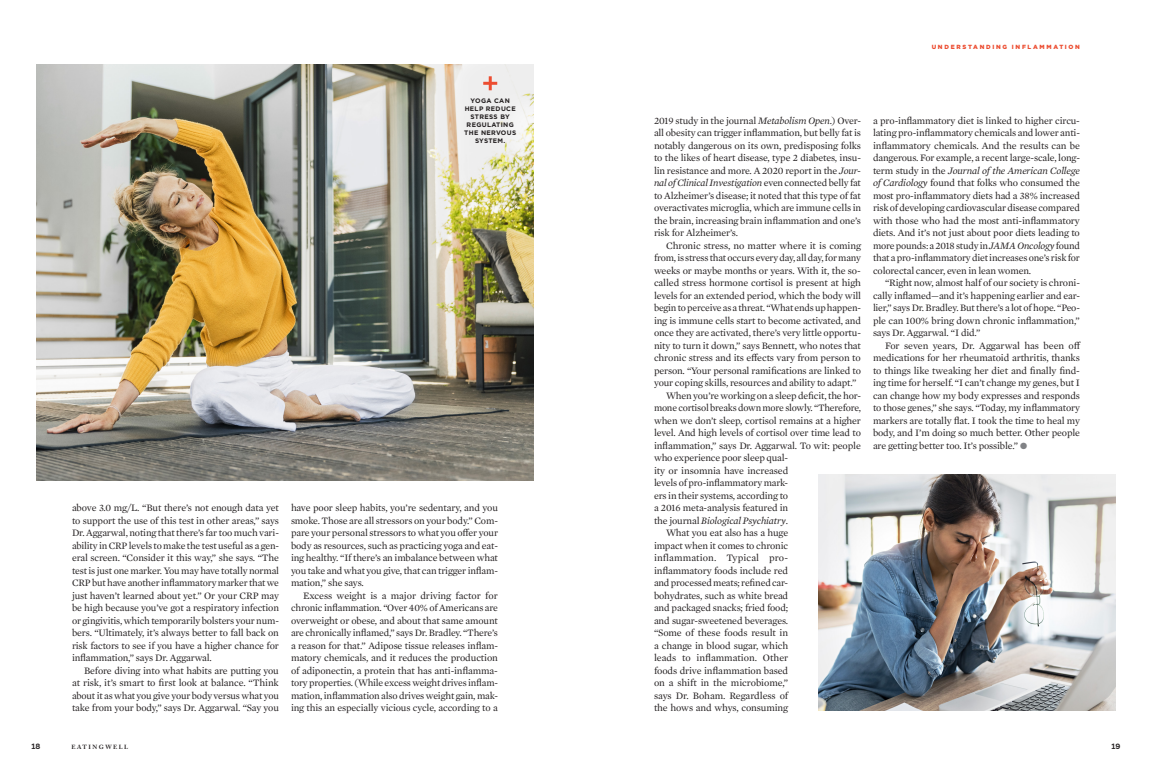
<style>
.page{position:relative;width:1152px;height:783px;background:#fff}
.page>*{position:absolute;margin:0;border:0;box-sizing:border-box;transform-origin:0 0}
.TEXT_JUSTIFIED{font:10px/12.5px "Mercury Text G1";letter-spacing:-.015em;color:#231f20;text-align:justify}
.FOLIO_PAGE_NUMBER{font:700 7.5px "Sanchez";color:#231f20}
.FACT_BLACK{font:700 6.5px/8px "Gotham";letter-spacing:.05em;color:#231f20;text-align:center}
.FOLIO_CHAPTER_SLUG{font:900 6px "Gotham";letter-spacing:.285em;color:#ec4d31}
.FOLIO_EATING_WELL{font:700 6px "Adobe Caslon Pro";letter-spacing:.25em;color:#231f20}
.s1{font-style:italic}
.s2{color:#808285}
</style>
<div class="page">
<img style="left:36px;top:64px;width:498px;height:416px">
<hr style="left:489px;top:76px;width:3px;height:14px;background:#ec4d31">
<hr style="left:483px;top:82px;width:14px;height:3px;background:#ec4d31">
<img style="left:818px;top:475px;width:298px;height:236px">
<p class="FACT_BLACK" style="left:464px;top:96px;width:53px">YOGA CAN<br>HELP REDUCE<br>STRESS BY<br>REGULATING<br>THE NERVOUS<br>SYSTEM.</p>
<p class="TEXT_JUSTIFIED" style="left:72px;top:501px;width:209px">above 3.0 mg/L. “But there’s not enough data yet to support the use of this test in other areas,” says Dr. Aggarwal, noting that there’s far too much vari&shy;ability in CRP levels to make the test useful as a gen&shy;eral screen. “Consider it this way,” she says. “The test is just one marker. You may have totally normal CRP but have another inflammatory marker that we just haven’t learned about yet.” Or your CRP may be high because you’ve got a respiratory infection or gingivitis, which temporarily bolsters your num&shy;bers. “Ultimately, it’s always better to fall back on risk factors to see if you have a higher chance for inflammation,” says Dr. Aggarwal.</p>
<p class="TEXT_JUSTIFIED" style="left:72px;top:663px;width:208px;text-indent:12px">Before diving into what habits are putting you at risk, it’s smart to first look at balance. “Think about it as what you give your body versus what you take from your body,” says Dr. Aggarwal. “Say you</p>
<p class="TEXT_JUSTIFIED" style="left:291px;top:501px;width:209px">have poor sleep habits, you’re sedentary, and you smoke. Those are all stressors on your body.” Com&shy;pare your personal stressors to what you offer your body as resources, such as practicing yoga and eat&shy;ing healthy. “If there’s an imbalance between what you take and what you give, that can trigger inflam&shy;mation,” she says.</p>
<p class="TEXT_JUSTIFIED" style="left:291px;top:588px;width:209px;text-indent:12px">Excess weight is a major driving factor for chronic inflammation. “Over 40% of Americans are overweight or obese, and about that same amount are chronically inflamed,” says Dr. Bradley. “There’s a reason for that.” Adipose tissue releases inflam&shy;matory chemicals, and it reduces the production of adiponectin, a protein that has anti-inflamma&shy;tory properties. (While excess weight drives inflam&shy;mation, inflammation also drives weight gain, mak&shy;ing this an especially vicious cycle, according to a</p>
<p class="FOLIO_CHAPTER_SLUG" style="left:932px;top:42px;width:150px">UNDERSTANDING INFLAMMATION</p>
<p class="TEXT_JUSTIFIED" style="left:654px;top:113px;width:209px">2019 study in the journal <span class="s1">Metabolism Open</span>.) Over&shy;all obesity can trigger inflammation, but belly fat is notably dangerous on its own, predisposing folks to the likes of heart disease, type 2 diabetes, insu&shy;lin resistance and more. A 2020 report in the <span class="s1">Jour&shy;nal of Clinical Investigation</span> even connected belly fat to Alzheimer’s disease; it noted that this type of fat overactivates microglia, which are immune cells in the brain, increasing brain inflammation and one’s risk for Alzheimer’s.</p>
<p class="TEXT_JUSTIFIED" style="left:654px;top:238px;width:209px;text-indent:12px">Chronic stress, no matter where it is coming from, is stress that occurs every day, all day, for many weeks or maybe months or years. With it, the so&shy;called stress hormone cortisol is present at high levels for an extended period, which the body will begin to perceive as a threat. “What ends up happen&shy;ing is immune cells start to become activated, and once they are activated, there’s very little opportu&shy;nity to turn it down,” says Bennett, who notes that chronic stress and its effects vary from person to person. “Your personal ramifications are linked to your coping skills, resources and ability to adapt.”</p>
<p class="TEXT_JUSTIFIED" style="left:654px;top:388px;width:209px;text-align:left;text-indent:12px">When you’re working on a sleep deficit, the hor&shy;mone cortisol breaks down more slowly. “Therefore, when we don’t sleep, cortisol remains at a higher level. And high levels of cortisol over time lead to inflammation,” says Dr. Aggarwal. To wit: people who experience poor sleep qual-<br>ity or insomnia have increased<br>levels of pro-inflammatory mark-<br>ers in their systems, according to<br>a 2016 meta-analysis featured in<br>the journal <span class="s1">Biological Psychiatry</span>.</p>
<p class="TEXT_JUSTIFIED" style="left:654px;top:526px;width:136px;text-indent:12px">What you eat also has a huge impact when it comes to chronic inflammation. Typical pro&shy;inflammatory foods include red and processed meats; refined car&shy;bohydrates, such as white bread and packaged snacks; fried food; and sugar-sweetened beverages. “Some of these foods result in a change in blood sugar, which leads to inflammation. Other foods drive inflammation based on a shift in the microbiome,” says Dr. Boham. Regardless of the hows and whys, consuming</p>
<p class="TEXT_JUSTIFIED" style="left:873px;top:113px;width:209px">a pro-inflammatory diet is linked to higher circu&shy;lating pro-inflammatory chemicals and lower anti&shy;inflammatory chemicals. And the results can be dangerous. For example, a recent large-scale, long&shy;term study in the <span class="s1">Journal of the American College of Cardiology</span> found that folks who consumed the most pro-inflammatory diets had a 38% increased risk of developing cardiovascular disease compared with those who had the most anti-inflammatory diets. And it’s not just about poor diets leading to more pounds: a 2018 study in <span class="s1">JAMA Oncology</span> found that a pro-inflammatory diet increases one’s risk for colorectal cancer, even in lean women.</p>
<p class="TEXT_JUSTIFIED" style="left:873px;top:276px;width:209px;text-indent:12px">“Right now, almost half of our society is chroni&shy;cally inflamed—and it’s happening earlier and ear&shy;lier,” says Dr. Bradley. But there’s a lot of hope. “Peo&shy;ple can 100% bring down chronic inflammation,” says Dr. Aggarwal. “I did.”</p>
<p class="TEXT_JUSTIFIED" style="left:873px;top:338px;width:209px;text-indent:12px">For seven years, Dr. Aggarwal has been off medications for her rheumatoid arthritis, thanks to things like tweaking her diet and finally find&shy;ing time for herself. “I can’t change my genes, but I can change how my body expresses and responds to those genes,” she says. “Today, my inflammatory markers are totally flat. I took the time to heal my body, and I’m doing so much better. Other people are getting better too. It’s possible.” <span class="s2">●</span></p>
<p class="FOLIO_PAGE_NUMBER" style="left:32px;top:741px;width:10px">18</p>
<p class="FOLIO_EATING_WELL" style="left:71px;top:743px;width:58px">EATINGWELL</p>
<p class="FOLIO_PAGE_NUMBER" style="left:1112px;top:741px;width:10px">19</p>
</div>
